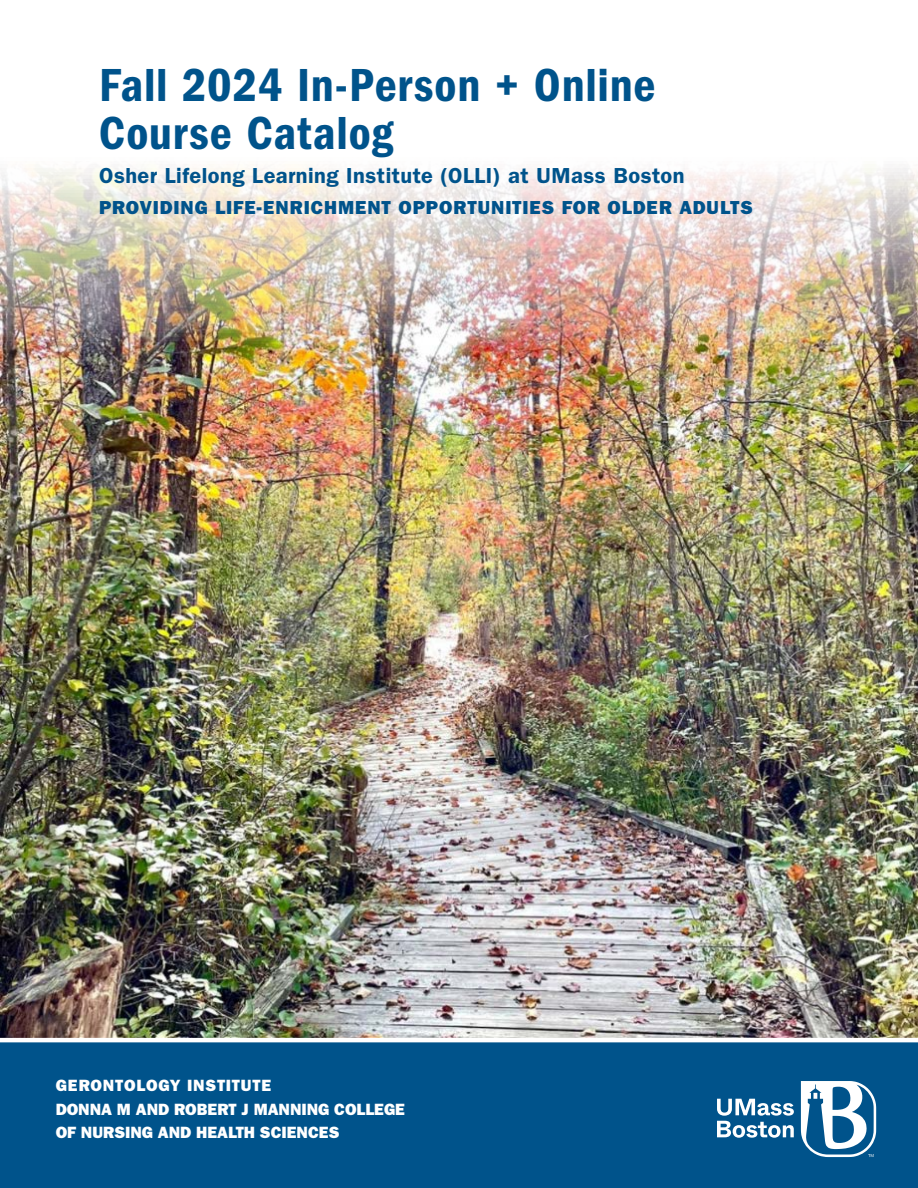
<style>
.page{position:relative;width:918px;height:1188px;background:#fff}
.page>*{position:absolute;margin:0;border:0;box-sizing:border-box;transform-origin:0 0}
.t1{font:48px/48.6px "ITC Franklin Gothic Std Dm Cd";letter-spacing:.015em;color:#00538b}
.t2{font:600 21.9px "ITC Franklin Gothic Std";letter-spacing:.02em;color:#00538b}
.t3{font:18.9px "ITC Franklin Gothic Std Hvy";letter-spacing:.05em;color:#00538b}
.t4{font:16.35px/23.5px "ITC Franklin Gothic Std Hvy";color:#fff}
</style>
<div class="page">
<img style="left:0;top:168px;width:918px;height:870px">
<div style="left:0;top:1040px;width:918px;height:148px;background:#00538b"></div>
<hr style="left:0;top:1038px;width:918px;height:4px;background:#fff">
<svg style="left:717px;top:1099px;width:77px;height:39px"></svg>
<svg style="left:801px;top:1081px;width:75px;height:76px"></svg>
<h1 class="t1" style="left:99px;top:61px;width:558px">Fall 2024 In-Person + Online<br>Course Catalog</h1>
<h2 class="t2" style="left:99px;top:162px;width:587px">Osher Lifelong Learning Institute (OLLI) at UMass Boston</h2>
<p class="t3" style="left:99px;top:196px;width:655px">PROVIDING LIFE-ENRICHMENT OPPORTUNITIES FOR OLDER ADULTS</p>
<p class="t4" style="left:56px;top:1074px;width:351px">GERONTOLOGY INSTITUTE<br>DONNA M AND ROBERT J MANNING COLLEGE<br>OF NURSING AND HEALTH SCIENCES</p>
</div>
